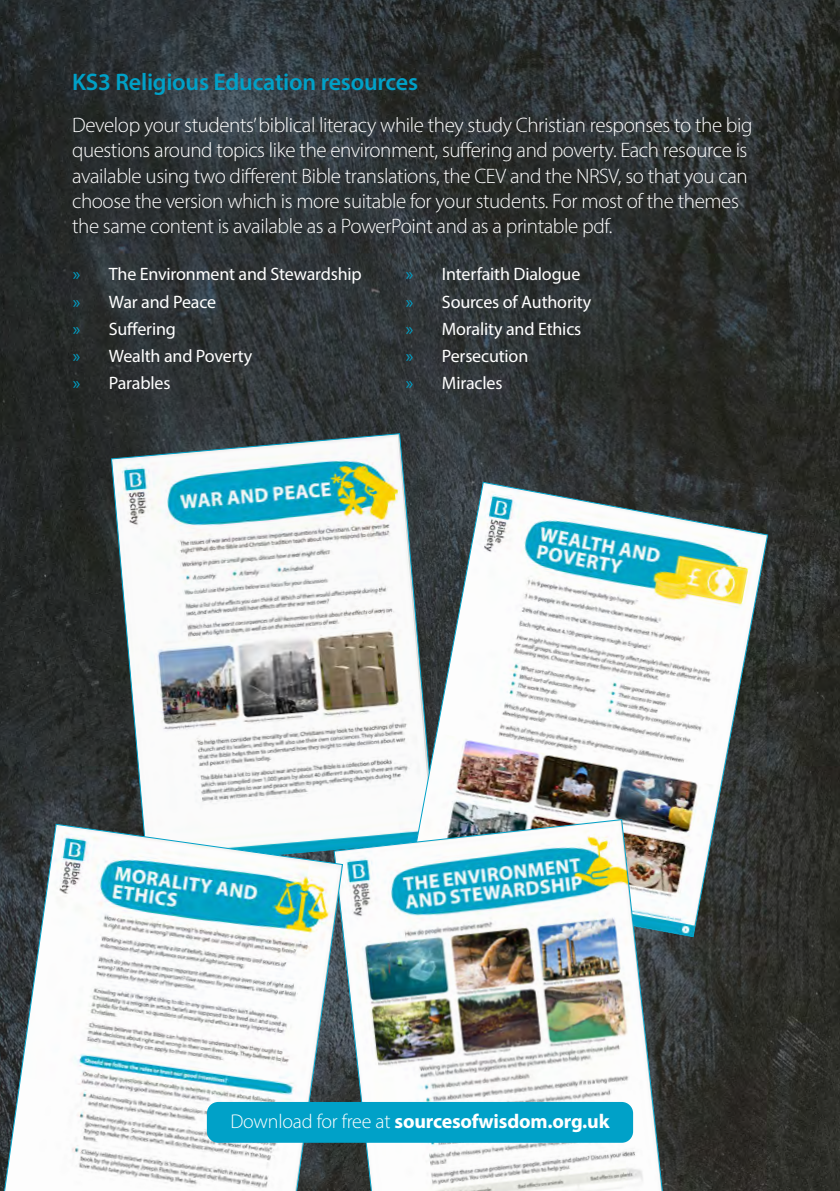
<style>
.page{position:relative;width:840px;height:1191px;background:#fff}
.page>*{position:absolute;margin:0;border:0;box-sizing:border-box;transform-origin:0 0}
.t1{font:600 24px "Myriad Pro";letter-spacing:-.01em;color:#00a1c8}
.t2{font:300 21px/25.2px "Myriad Pro";letter-spacing:-.02em;color:#fff}
.t3{font:700 20px "Myriad Pro";letter-spacing:-.01em;color:#fff}
.t4{font:18px/27.2px "Myriad Pro";letter-spacing:-.01em;color:#fff}
.s1{color:#00a1c8}
.s2{font-weight:300}
</style>
<div class="page">
<img style="left:0;top:0;width:839px;height:1191px">
<img style="left:111px;top:433px;width:324px;height:390px">
<img style="left:408px;top:482px;width:359px;height:455px">
<img style="left:333px;top:819px;width:333px;height:372px">
<svg style="left:0;top:823px;width:343px;height:368px"></svg>
<div style="left:207px;top:1102px;width:425px;height:40px;background:#00a1c8;border-radius:11px"></div>
<p class="t1" style="left:72px;top:67px;width:347px">KS3 Religious Education resources</p>
<p class="t2" style="left:72px;top:112px;width:681px">Develop your students’ biblical literacy while they study Christian responses to the big questions around topics like the environment, suffering and poverty. Each resource is available using two different Bible translations, the CEV and the NRSV, so that you can choose the version which is more suitable for your students. For most of the themes the same content is available as a PowerPoint and as a printable pdf.</p>
<p class="t4" style="left:73px;top:260px;width:290px"><span class="s1">»</span> The Environment and Stewardship <span class="s1">»</span> War and Peace<br><span class="s1">»</span> Suffering<br><span class="s1">»</span> Wealth and Poverty<br><span class="s1">»</span> Parables</p>
<p class="t4" style="left:405px;top:260px;width:187px"><span class="s1">»</span> Interfaith Dialogue <span class="s1">»</span> Sources of Authority <span class="s1">»</span> Morality and Ethics <span class="s1">»</span> Persecution<br><span class="s1">»</span> Miracles</p>
<p class="t3" style="left:230px;top:1108px;width:380px"><span class="s2">Download for free at</span> sourcesofwisdom.org.uk</p>
</div>
